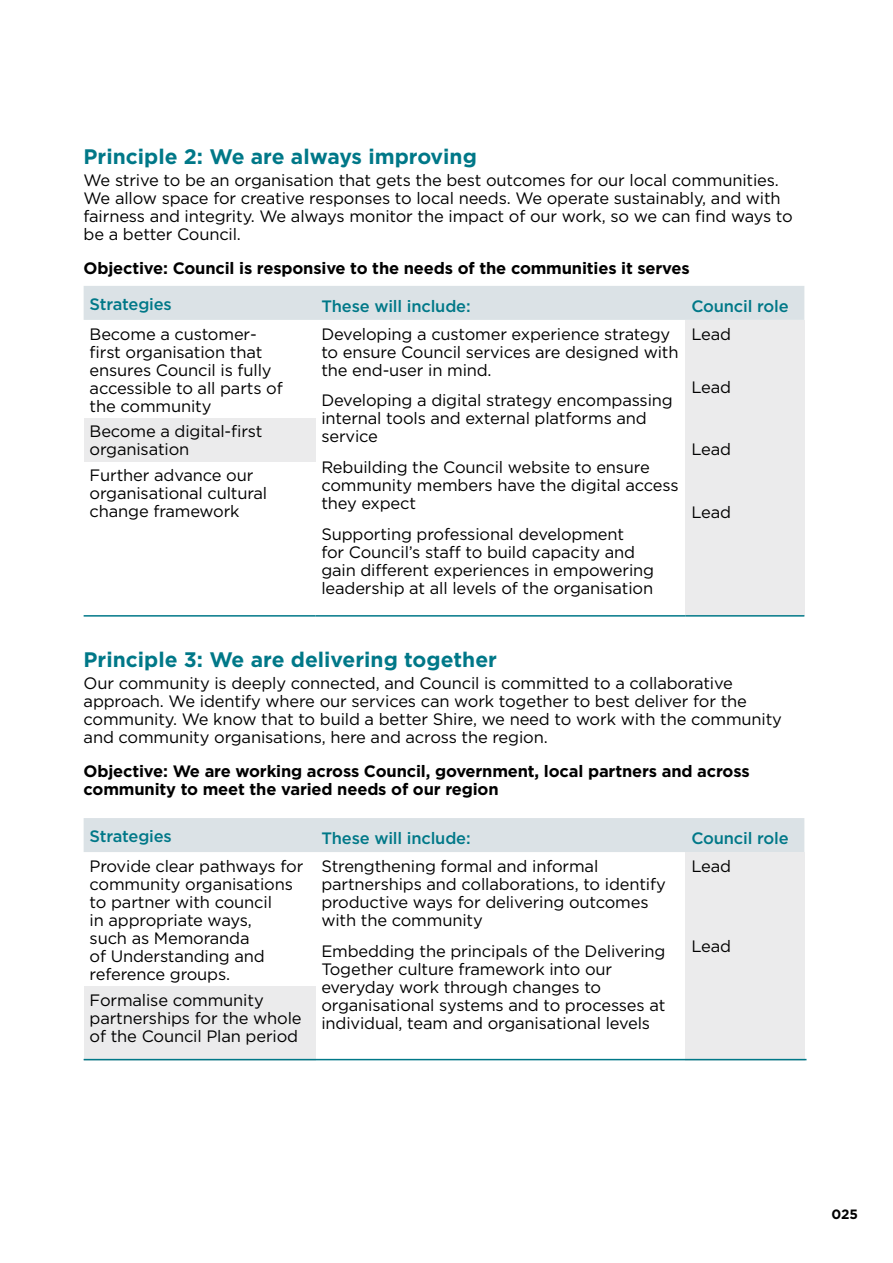
<style>
.page{position:relative;width:893px;height:1263px;background:#fff}
.page>*{position:absolute;margin:0;border:0;box-sizing:border-box;transform-origin:0 0}
._2_subheading{font:700 21px "Gotham";color:#007888}
.Body_Copy{font:16.5px/18px "Gotham";letter-spacing:-.01em;color:#000}
._3_subheading{font:700 16.5px/18px "Gotham";letter-spacing:-.01em;color:#000}
.Body_Copy-2{font:500 16.5px "Gotham";letter-spacing:-.01em;color:#007888}
.t1{font:700 13.5px "Gotham";color:#000}
</style>
<div class="page">
<div style="left:84px;top:286px;width:720px;height:34px;background:#dbe2e6"></div>
<div style="left:685px;top:320px;width:119px;height:296px;background:#ebebec"></div>
<div style="left:84px;top:418px;width:231px;height:43px;background:#ebebec"></div>
<hr style="left:84px;top:615px;width:231px;height:2px;background:#007888">
<hr style="left:315px;top:615px;width:370px;height:2px;background:#007888">
<hr style="left:685px;top:615px;width:119px;height:2px;background:#007888">
<div style="left:84px;top:818px;width:720px;height:34px;background:#dbe2e6"></div>
<div style="left:685px;top:852px;width:119px;height:208px;background:#ebebec"></div>
<div style="left:84px;top:986px;width:231px;height:74px;background:#ebebec"></div>
<hr style="left:84px;top:1059px;width:722px;height:1px;background:#007888">
<p class="_2_subheading" style="left:84px;top:144px;width:395px">Principle 2: We are always improving</p>
<p class="Body_Copy" style="left:84px;top:171px;width:711px">We strive to be an organisation that gets the best outcomes for our local communities.<br>We allow space for creative responses to local needs. We operate sustainably, and with fairness and integrity. We always monitor the impact of our work, so we can find ways to be a better Council.</p>
<p class="_3_subheading" style="left:84px;top:259px;width:608px">Objective: Council is responsive to the needs of the communities it serves</p>
<p class="Body_Copy-2" style="left:90px;top:295px;width:84px">Strategies</p>
<p class="Body_Copy-2" style="left:321px;top:296px;width:151px">These will include:</p>
<p class="Body_Copy-2" style="left:691px;top:296px;width:99px">Council role</p>
<p class="Body_Copy" style="left:90px;top:325px;width:195px">Become a customer&shy;first organisation that ensures Council is fully accessible to all parts of the community</p>
<p class="Body_Copy" style="left:321px;top:325px;width:359px">Developing a customer experience strategy to ensure Council services are designed with the end-user in mind.</p>
<p class="Body_Copy" style="left:691px;top:325px;width:41px">Lead</p>
<p class="Body_Copy" style="left:691px;top:378px;width:41px">Lead</p>
<p class="Body_Copy" style="left:321px;top:391px;width:353px">Developing a digital strategy encompassing internal tools and external platforms and service</p>
<p class="Body_Copy" style="left:321px;top:458px;width:359px">Rebuilding the Council website to ensure community members have the digital access they expect</p>
<p class="Body_Copy" style="left:321px;top:525px;width:334px">Supporting professional development<br>for Council’s staff to build capacity and gain different experiences in empowering leadership at all levels of the organisation</p>
<p class="Body_Copy" style="left:90px;top:422px;width:174px">Become a digital-first organisation</p>
<p class="Body_Copy" style="left:90px;top:466px;width:179px">Further advance our organisational cultural change framework</p>
<p class="Body_Copy" style="left:691px;top:440px;width:41px">Lead</p>
<p class="Body_Copy" style="left:691px;top:503px;width:41px">Lead</p>
<p class="_2_subheading" style="left:84px;top:647px;width:415px">Principle 3: We are delivering together</p>
<p class="Body_Copy" style="left:84px;top:674px;width:700px">Our community is deeply connected, and Council is committed to a collaborative approach. We identify where our services can work together to best deliver for the community. We know that to build a better Shire, we need to work with the community and community organisations, here and across the region.</p>
<p class="_3_subheading" style="left:84px;top:761px;width:667px">Objective: We are working across Council, government, local partners and across community to meet the varied needs of our region</p>
<p class="Body_Copy-2" style="left:90px;top:827px;width:84px">Strategies</p>
<p class="Body_Copy-2" style="left:321px;top:829px;width:151px">These will include:</p>
<p class="Body_Copy-2" style="left:691px;top:829px;width:99px">Council role</p>
<p class="Body_Copy" style="left:90px;top:857px;width:215px">Provide clear pathways for community organisations to partner with council<br>in appropriate ways,<br>such as Memoranda<br>of Understanding and reference groups.</p>
<p class="Body_Copy" style="left:321px;top:857px;width:346px">Strengthening formal and informal partnerships and collaborations, to identify productive ways for delivering outcomes with the community</p>
<p class="Body_Copy" style="left:691px;top:857px;width:41px">Lead</p>
<p class="Body_Copy" style="left:691px;top:937px;width:41px">Lead</p>
<p class="Body_Copy" style="left:321px;top:941px;width:346px">Embedding the principals of the Delivering Together culture framework into our everyday work through changes to organisational systems and to processes at individual, team and organisational levels</p>
<p class="Body_Copy" style="left:90px;top:990px;width:214px">Formalise community partnerships for the whole of the Council Plan period</p>
<p class="t1" style="left:832px;top:1206px;width:28px">025</p>
</div>
